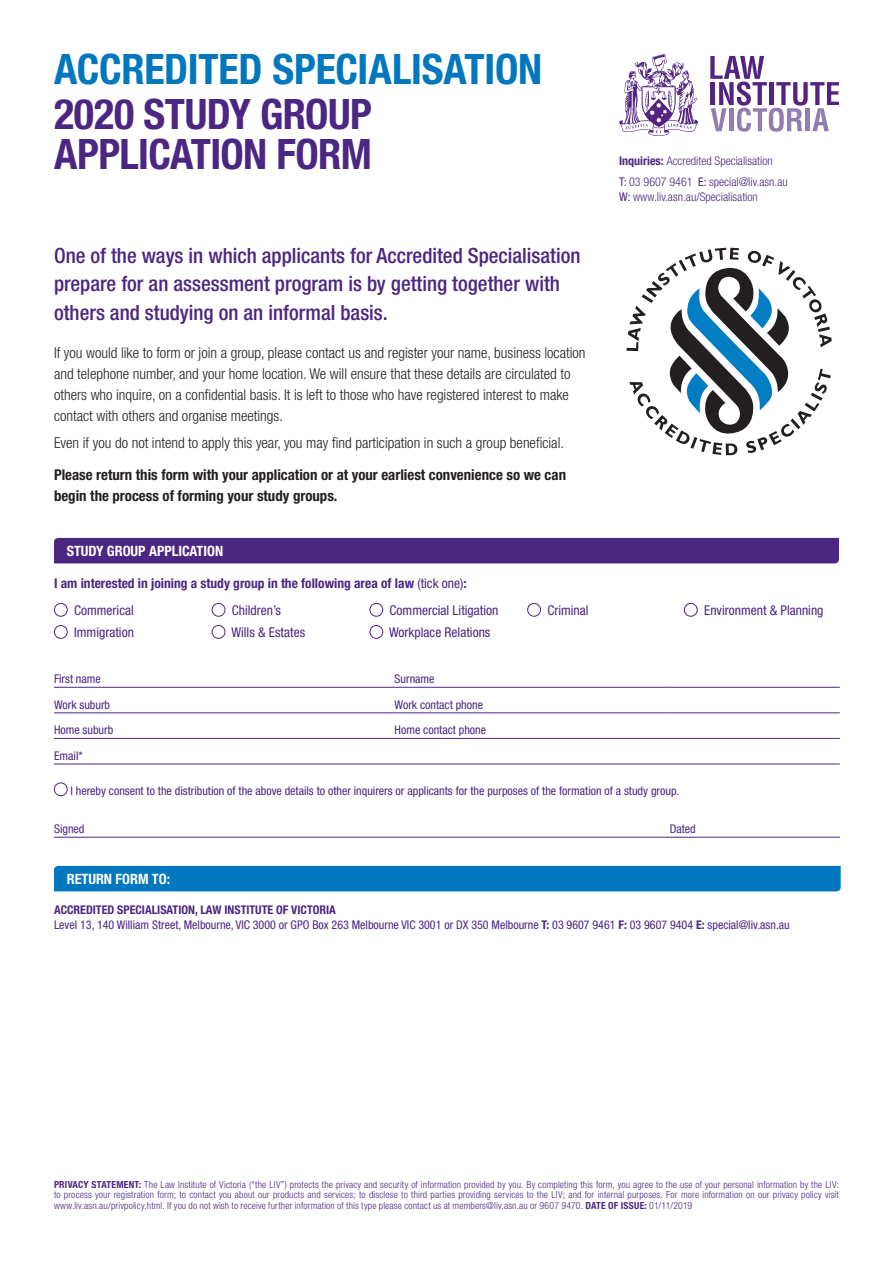
<style>
.page{position:relative;width:893px;height:1263px;background:#fff}
.page>*{position:absolute;margin:0;border:0;box-sizing:border-box;transform-origin:0 0}
.t1{font:700 condensed 42px/40.5px "Helvetica Neue LT Std";letter-spacing:-.015em;color:#4b2682}
.t2{font:700 condensed 42px "Helvetica Neue LT Std";letter-spacing:-.005em;color:#0077be}
.t3{font:500 condensed 21px/28.5px "Helvetica Neue LT Std";color:#4b2682}
.t4{font:300 condensed 15px/21px "Helvetica Neue LT Std";color:#231f20}
.t5{font:700 condensed 14.85px/21px "Helvetica Neue LT Std";color:#231f20}
.t6{font:700 condensed 14.25px "Helvetica Neue LT Std";color:#fff}
.t7{font:condensed 13.5px "Helvetica Neue LT Std";color:#4b2682}
.t8{font:700 condensed 13.5px "Helvetica Neue LT Std";color:#4b2682}
.t9{font:condensed 12px/15px "Helvetica Neue LT Std";color:#4b2682}
.t10{font:300 condensed 12px/21.3px "Helvetica Neue LT Std";color:#4b2682}
.t11{font:300 condensed 9.75px/10.5px "Helvetica Neue LT Std";letter-spacing:.015em;color:#4b2682;text-align:justify}
.s1{font-weight:400}
.s2{font-weight:700}
</style>
<div class="page">
<svg style="left:619px;top:54px;width:79px;height:82px"></svg>
<svg style="left:710px;top:56px;width:129px;height:76px"></svg>
<div style="left:54px;top:538px;width:785px;height:25px;background:#4b2682"></div>
<hr style="left:670px;top:837px;width:170px;height:1px;background:#4b2682">
<hr style="left:54px;top:837px;width:341px;height:1px;background:#4b2682">
<hr style="left:395px;top:837px;width:275px;height:1px;background:#4b2682">
<hr style="left:54px;top:687px;width:341px;height:1px;background:#4b2682">
<hr style="left:395px;top:687px;width:275px;height:1px;background:#4b2682">
<hr style="left:670px;top:687px;width:170px;height:1px;background:#4b2682">
<hr style="left:54px;top:713px;width:341px;height:1px;background:#4b2682">
<hr style="left:395px;top:713px;width:275px;height:1px;background:#4b2682">
<hr style="left:670px;top:713px;width:170px;height:1px;background:#4b2682">
<hr style="left:54px;top:738px;width:341px;height:1px;background:#4b2682">
<hr style="left:395px;top:738px;width:275px;height:1px;background:#4b2682">
<hr style="left:670px;top:738px;width:170px;height:1px;background:#4b2682">
<hr style="left:54px;top:764px;width:341px;height:1px;background:#4b2682">
<hr style="left:395px;top:764px;width:275px;height:1px;background:#4b2682">
<hr style="left:670px;top:764px;width:170px;height:1px;background:#4b2682">
<div style="left:54px;top:782px;width:14px;height:14px;border:1px solid #4b2682;border-radius:50%"></div>
<div style="left:54px;top:866px;width:787px;height:25px;background:#0077be"></div>
<svg style="left:626px;top:248px;width:206px;height:207px"></svg>
<div style="left:54px;top:603px;width:14px;height:14px;border:1px solid #4b2682;border-radius:50%"></div>
<div style="left:212px;top:603px;width:13px;height:14px;border:1px solid #4b2682;border-radius:50%"></div>
<div style="left:369px;top:603px;width:14px;height:14px;border:1px solid #4b2682;border-radius:50%"></div>
<div style="left:527px;top:603px;width:14px;height:14px;border:1px solid #4b2682;border-radius:50%"></div>
<div style="left:684px;top:603px;width:14px;height:14px;border:1px solid #4b2682;border-radius:50%"></div>
<div style="left:54px;top:625px;width:14px;height:14px;border:1px solid #4b2682;border-radius:50%"></div>
<div style="left:212px;top:625px;width:13px;height:14px;border:1px solid #4b2682;border-radius:50%"></div>
<div style="left:369px;top:625px;width:14px;height:14px;border:1px solid #4b2682;border-radius:50%"></div>
<h1 class="t2" style="left:54px;top:44px;width:490px">ACCREDITED SPECIALISATION</h1>
<h1 class="t1" style="left:54px;top:93px;width:319px">2020 STUDY GROUP<br>APPLICATION FORM</h1>
<h2 class="t3" style="left:54px;top:241px;width:528px">One of the ways in which applicants for Accredited Specialisation prepare for an assessment program is by getting together with others and studying on an informal basis.</h2>
<p class="t4" style="left:54px;top:342px;width:533px">If you would like to form or join a group, please contact us and register your name, business location and telephone number, and your home location. We will ensure that these details are circulated to others who inquire, on a confidential basis. It is left to those who have registered interest to make contact with others and organise meetings.</p>
<h3 class="t4" style="left:54px;top:432px;width:512px">Even if you do not intend to apply this year, you may find participation in such a group beneficial.</h3>
<h3 class="t5" style="left:54px;top:464px;width:514px">Please return this form with your application or at your earliest convenience so we can begin the process of forming your study groups.</h3>
<h3 class="t6" style="left:67px;top:543px;width:158px">STUDY GROUP APPLICATION</h3>
<h3 class="t8" style="left:54px;top:575px;width:414px">I am interested in joining a study group in the following area of law <span class="s1">(tick one)</span>:</h3>
<p class="t10" style="left:619px;top:150px;width:170px"><span class="s2">Inquiries:</span> Accredited Specialisation<br><span class="s1">T:</span> 03 9607 9461 <span class="s1">E:</span> special@liv.asn.au</p>
<p class="t10" style="left:619px;top:186px;width:140px"><span class="s1">W:</span> www.liv.asn.au/Specialisation</p>
<h3 class="t7" style="left:74px;top:602px;width:61px">Commerical</h3>
<h3 class="t7" style="left:232px;top:602px;width:51px">Children’s</h3>
<h3 class="t7" style="left:390px;top:602px;width:110px">Commercial Litigation</h3>
<h3 class="t7" style="left:547px;top:602px;width:43px">Criminal</h3>
<h3 class="t7" style="left:704px;top:602px;width:121px">Environment &amp; Planning</h3>
<h3 class="t7" style="left:74px;top:624px;width:61px">Immigration</h3>
<h3 class="t7" style="left:231px;top:624px;width:75px">Wills &amp; Estates</h3>
<h3 class="t7" style="left:389px;top:624px;width:103px">Workplace Relations</h3>
<p class="t9" style="left:54px;top:671px;width:48px">First name</p>
<p class="t9" style="left:395px;top:671px;width:41px">Surname</p>
<p class="t9" style="left:54px;top:697px;width:58px">Work suburb</p>
<p class="t9" style="left:395px;top:697px;width:90px">Work contact phone</p>
<p class="t9" style="left:54px;top:722px;width:61px">Home suburb</p>
<p class="t9" style="left:395px;top:722px;width:93px">Home contact phone</p>
<p class="t9" style="left:54px;top:748px;width:30px">Email*</p>
<p class="t9" style="left:70px;top:783px;width:610px">I hereby consent to the distribution of the above details to other inquirers or applicants for the purposes of the formation of a study group.</p>
<p class="t9" style="left:54px;top:821px;width:32px">Signed</p>
<p class="t9" style="left:670px;top:821px;width:28px">Dated</p>
<h3 class="t6" style="left:67px;top:870px;width:105px">RETURN FORM TO:</h3>
<p class="t9" style="left:54px;top:902px;width:737px"><span class="s2">ACCREDITED SPECIALISATION, LAW INSTITUTE OF VICTORIA<br></span>Level 13, 140 William Street, Melbourne, VIC 3000 or GPO Box 263 Melbourne VIC 3001 or DX 350 Melbourne <span class="s2">T:</span> 03 9607 9461 <span class="s2">F:</span> 03 9607 9404 <span class="s2">E:</span> special@liv.asn.au</p>
<p class="t11" style="left:54px;top:1179px;width:786px"><span class="s2">PRIVACY STATEMENT:</span> The Law Institute of Victoria (“the LIV”) protects the privacy and security of information provided by you. By completing this form, you agree to the use of your personal information by the LIV: to process your registration form; to contact you about our products and services; to disclose to third parties providing services to the LIV; and for internal purposes. For more information on our privacy policy visit www.liv.asn.au/privpolicy.html. If you do not wish to receive further information of this type please contact us at members@liv.asn.au or 9607 9470. <span class="s2">DATE OF ISSUE:</span> 01/11/2019</p>
</div>
